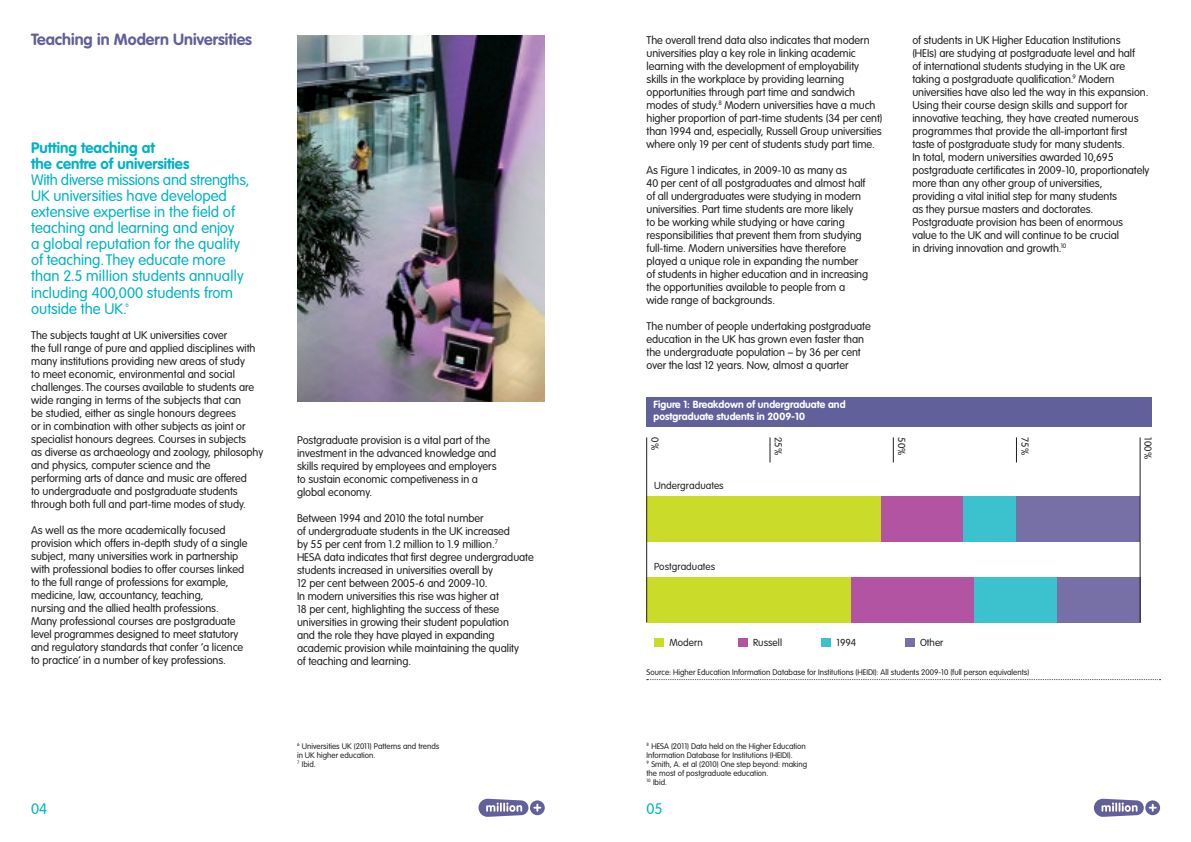
<style>
.page{position:relative;width:1191px;height:842px;background:#fff}
.page>*{position:absolute;margin:0;border:0;box-sizing:border-box;transform-origin:0 0}
.t1{font:700 16px "VAG Rounded";color:#62609a}
.t2{font:300 15px/16px "VAG Rounded";color:#00b3c5}
.t3{font:700 15px/16px "VAG Rounded";color:#00b3c5}
.t4{font:300 11px/13px "VAG Rounded";letter-spacing:-.005em;color:#231f20}
.t5{font:700 10.2px/11.5px "VAG Rounded";color:#fff}
.t6{font:300 10px "VAG Rounded";letter-spacing:.005em;color:#231f20}
.t7{font:300 8px/9px "VAG Rounded";color:#231f20}
.t8{font:300 6.4px "VAG Rounded";color:#00b3c5}
</style>
<div class="page">
<svg style="left:1145px;top:800px;width:15px;height:15px"></svg>
<svg style="left:1093px;top:799px;width:63px;height:18px"></svg>
<svg style="left:530px;top:800px;width:15px;height:15px"></svg>
<svg style="left:478px;top:799px;width:63px;height:18px"></svg>
<div style="left:655px;top:638px;width:9px;height:9px;background:#cadb2a"></div>
<div style="left:738px;top:638px;width:9px;height:9px;background:#b254a1"></div>
<div style="left:822px;top:638px;width:9px;height:9px;background:#3cc1ce"></div>
<div style="left:905px;top:638px;width:9px;height:9px;background:#7770a6"></div>
<div style="left:646px;top:496px;width:235px;height:46px;background:#cadb2a"></div>
<div style="left:646px;top:577px;width:205px;height:45px;background:#cadb2a"></div>
<div style="left:881px;top:496px;width:82px;height:46px;background:#b254a1"></div>
<div style="left:851px;top:577px;width:124px;height:45px;background:#b254a1"></div>
<div style="left:1015px;top:496px;width:125px;height:46px;background:#7770a6"></div>
<div style="left:1057px;top:577px;width:83px;height:45px;background:#7770a6"></div>
<svg style="left:893px;top:437px;width:1px;height:25px"></svg>
<svg style="left:770px;top:437px;width:1px;height:25px"></svg>
<svg style="left:1016px;top:437px;width:1px;height:25px"></svg>
<hr style="left:646px;top:437px;width:1px;height:185px;background:#231f20">
<hr style="left:1140px;top:437px;width:1px;height:185px;background:#231f20">
<div style="left:963px;top:496px;width:52px;height:46px;background:#3cc1ce"></div>
<div style="left:975px;top:577px;width:82px;height:45px;background:#3cc1ce"></div>
<div style="left:646px;top:397px;width:506px;height:29px;background:#62609a"></div>
<svg style="left:647px;top:679px;width:513px;height:1px"></svg>
<img style="left:297px;top:35px;width:247px;height:367px">
<h1 class="t1" style="left:31px;top:30px;width:222px">Teaching in Modern Universities</h1>
<p class="t4" style="left:646px;top:34px;width:237px">The overall trend data also indicates that modern universities play a key role in linking academic learning with the development of employability skills in the workplace by providing learning opportunities through part time and sandwich modes of study.<sup>8</sup> Modern universities have a much higher proportion of part-time students (34 per cent) than 1994 and, especially, Russell Group universities where only 19 per cent of students study part time.</p>
<p class="t4" style="left:646px;top:164px;width:223px">As Figure 1 indicates, in 2009-10 as many as<br>40 per cent of all postgraduates and almost half of all undergraduates were studying in modern universities. Part time students are more likely<br>to be working while studying or have caring responsibilities that prevent them from studying full-time. Modern universities have therefore played a unique role in expanding the number of students in higher education and in increasing the opportunities available to people from a wide range of backgrounds.</p>
<p class="t4" style="left:646px;top:320px;width:226px">The number of people undertaking postgraduate education in the UK has grown even faster than the undergraduate population – by 36 per cent over the last 12 years. Now, almost a quarter</p>
<p class="t4" style="left:912px;top:34px;width:239px">of students in UK Higher Education Institutions<br>(HEIs) are studying at postgraduate level and half<br>of international students studying in the UK are taking a postgraduate qualification.<sup>9</sup> Modern universities have also led the way in this expansion.<br>Using their course design skills and support for innovative teaching, they have created numerous programmes that provide the all-important first taste of postgraduate study for many students.<br>In total, modern universities awarded 10,695 postgraduate certificates in 2009-10, proportionately more than any other group of universities,<br>providing a vital initial step for many students<br>as they pursue masters and doctorates.<br>Postgraduate provision has been of enormous value to the UK and will continue to be crucial<br>in driving innovation and growth.<sup>10</sup></p>
<h2 class="t3" style="left:31px;top:140px;width:160px">Putting teaching at<br>the centre of universities</h2>
<p class="t2" style="left:31px;top:172px;width:220px">With diverse missions and strengths,<br>UK universities have developed extensive expertise in the field of teaching and learning and enjoy<br>a global reputation for the quality of teaching. They educate more than 2.5 million students annually including 400,000 students from outside the UK.</p>
<p class="t8" style="left:125px;top:301px;width:5px">6</p>
<p class="t4" style="left:31px;top:329px;width:234px">The subjects taught at UK universities cover<br>the full range of pure and applied disciplines with many institutions providing new areas of study<br>to meet economic, environmental and social challenges. The courses available to students are wide ranging in terms of the subjects that can<br>be studied, either as single honours degrees<br>or in combination with other subjects as joint or specialist honours degrees. Courses in subjects<br>as diverse as archaeology and zoology, philosophy and physics, computer science and the performing arts of dance and music are offered<br>to undergraduate and postgraduate students through both full and part-time modes of study.</p>
<p class="t4" style="left:31px;top:524px;width:218px">As well as the more academically focused provision which offers in-depth study of a single subject, many universities work in partnership with professional bodies to offer courses linked to the full range of professions for example, medicine, law, accountancy, teaching,<br>nursing and the allied health professions.<br>Many professional courses are postgraduate level programmes designed to meet statutory and regulatory standards that confer ‘a licence to practice’ in a number of key professions.</p>
<p class="t5" style="left:653px;top:399px;width:193px">Figure 1: Breakdown of undergraduate and postgraduate students in 2009-10</p>
<p class="t4" style="left:297px;top:434px;width:201px">Postgraduate provision is a vital part of the investment in the advanced knowledge and skills required by employees and employers to sustain economic competiveness in a global economy.</p>
<p class="t4" style="left:297px;top:512px;width:238px">Between 1994 and 2010 the total number<br>of undergraduate students in the UK increased<br>by 55 per cent from 1.2 million to 1.9 million.<sup>7<br></sup>HESA data indicates that first degree undergraduate students increased in universities overall by<br>12 per cent between 2005-6 and 2009-10.<br>In modern universities this rise was higher at<br>18 per cent, highlighting the success of these universities in growing their student population<br>and the role they have played in expanding academic provision while maintaining the quality<br>of teaching and learning.</p>
<p class="t6" style="left:660px;top:437px;width:14px;rotate:90deg">0%</p>
<p class="t6" style="left:784px;top:437px;width:19px;rotate:90deg">25%</p>
<p class="t6" style="left:907px;top:437px;width:20px;rotate:90deg">50%</p>
<p class="t6" style="left:1030px;top:437px;width:19px;rotate:90deg">75%</p>
<p class="t6" style="left:1153px;top:437px;width:23px;rotate:90deg">100%</p>
<p class="t6" style="left:654px;top:480px;width:71px">Undergraduates</p>
<p class="t6" style="left:654px;top:560px;width:63px">Postgraduates</p>
<p class="t6" style="left:669px;top:637px;width:35px">Modern</p>
<p class="t6" style="left:753px;top:637px;width:31px">Russell</p>
<p class="t6" style="left:836px;top:637px;width:21px">1994</p>
<p class="t6" style="left:920px;top:637px;width:25px">Other</p>
<p class="t7" style="left:646px;top:668px;width:384px">Source: Higher Education Information Database for Institutions (HEIDI): All students 2009-10 (full person equivalents)</p>
<p class="t7" style="left:297px;top:742px;width:144px"><sup>6</sup> Universities UK (2011) Patterns and trends in UK higher education.<br><sup>7</sup> Ibid.</p>
<p class="t7" style="left:646px;top:742px;width:162px"><sup>8</sup> HESA (2011) Data held on the Higher Education Information Database for Institutions (HEIDI).<br><sup>9</sup> Smith, A. et al (2010) One step beyond: making the most of postgraduate education.<br><sup>10</sup> Ibid.</p>
<h2 class="t2" style="left:31px;top:801px;width:18px">04</h2>
<h2 class="t2" style="left:646px;top:801px;width:18px">05</h2>
</div>
